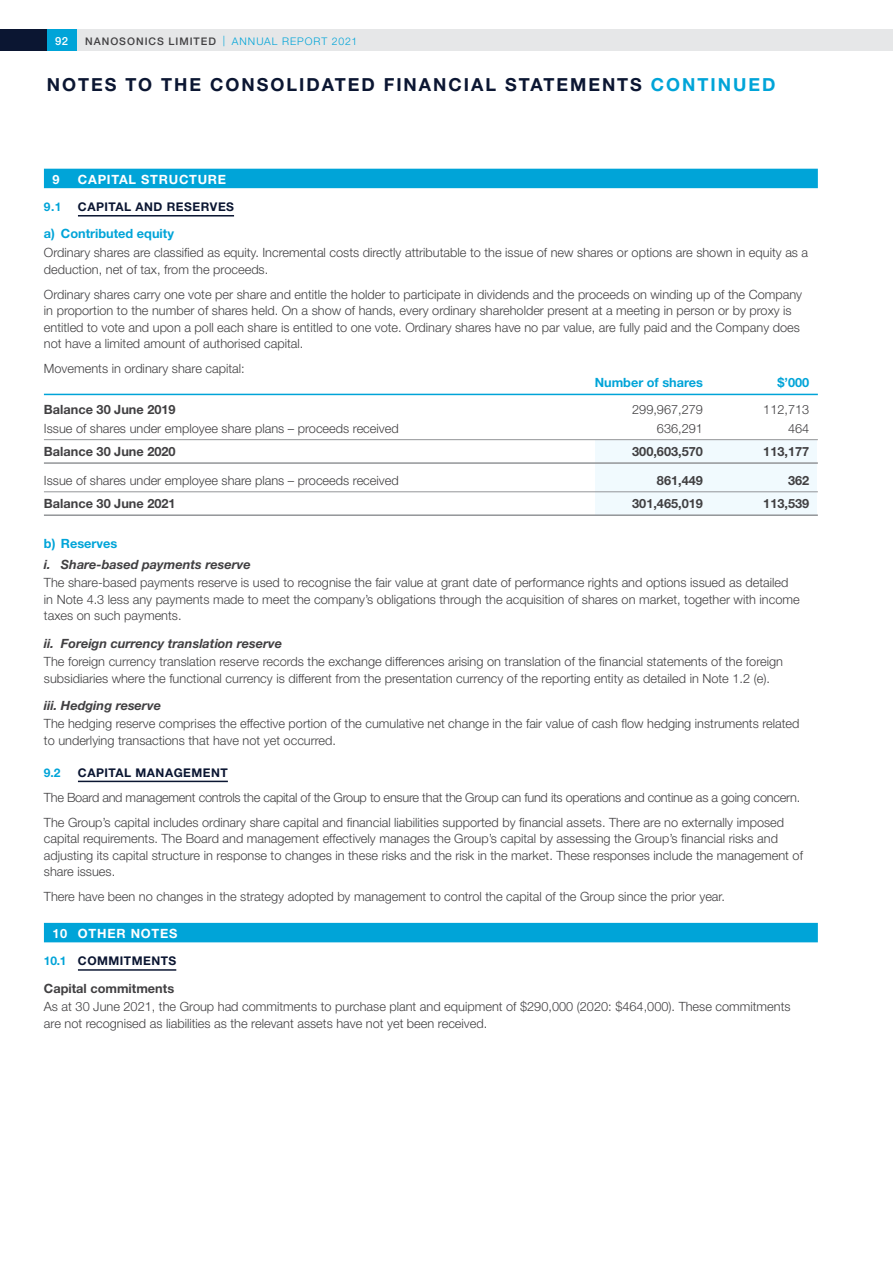
<style>
.page{position:relative;width:893px;height:1263px;background:#fff}
.page>*{position:absolute;margin:0;border:0;box-sizing:border-box;transform-origin:0 0}
.t1{font:700 18px "Helvetica Neue";letter-spacing:.11em;color:#0b1632}
.t2{font:300 12.75px/16.5px "Helvetica Neue";color:#414042}
.t3{font:300 12.75px/25px "Helvetica Neue";letter-spacing:-.02em;color:#414042}
.t4{font:700 12.75px "Helvetica Neue";color:#414042}
.t5{font:italic 700 12.75px "Helvetica Neue";color:#414042}
.t6{font:700 12.75px "Helvetica Neue";color:#00a4d8}
.t7{font:700 12.75px "Helvetica Neue";letter-spacing:.06em;color:#fff}
.t8{font:700 12px "Helvetica Neue";letter-spacing:.04em;color:#0b1632}
.t9{font:700 12px "Helvetica Neue";color:#00a4d8}
.t10{font:500 11.25px "Helvetica Neue";color:#fff}
.t11{font:500 10.5px "Helvetica Neue";letter-spacing:.095em;color:#414042}
.s1{font-weight:300;color:#00a4d8}
.s2{color:#00a4d8}
</style>
<div class="page">
<div style="left:595px;top:440px;width:221px;height:75px;background:#f1fafe"></div>
<div style="left:44px;top:169px;width:774px;height:19px;background:#00a4d8"></div>
<hr style="left:78px;top:215px;width:156px;height:1px;background:#0b1632">
<hr style="left:44px;top:394px;width:774px;height:1px;background:#00a4d8">
<hr style="left:44px;top:439px;width:774px;height:1px;background:#939598">
<hr style="left:44px;top:462px;width:774px;height:2px;background:#939598">
<hr style="left:44px;top:491px;width:774px;height:1px;background:#939598">
<hr style="left:44px;top:514px;width:774px;height:2px;background:#939598">
<hr style="left:78px;top:781px;width:150px;height:1px;background:#0b1632">
<div style="left:44px;top:923px;width:774px;height:19px;background:#00a4d8"></div>
<hr style="left:78px;top:969px;width:98px;height:2px;background:#0b1632">
<div style="left:0;top:30px;width:893px;height:21px;background:#e6e7e8"></div>
<div style="left:0;top:30px;width:47px;height:21px;background:#0b1632"></div>
<div style="left:47px;top:30px;width:30px;height:21px;background:#00a4d8"></div>
<p class="t10" style="left:55px;top:34px;width:14px">92</p>
<p class="t11" style="left:85px;top:35px;width:274px">NANOSONICS LIMITED <span class="s1">| ANNUAL REPORT 2021</span></p>
<h1 class="t1" style="left:47px;top:73px;width:730px">NOTES TO THE CONSOLIDATED FINANCIAL STATEMENTS <span class="s2">CONTINUED</span></h1>
<p class="t7" style="left:52px;top:171px;width:9px">9</p>
<p class="t7" style="left:78px;top:171px;width:150px">CAPITAL STRUCTURE</p>
<p class="t9" style="left:44px;top:200px;width:19px">9.1</p>
<p class="t8" style="left:78px;top:200px;width:158px">CAPITAL AND RESERVES</p>
<p class="t6" style="left:44px;top:226px;width:132px">a) Contributed equity</p>
<p class="t2" style="left:44px;top:244px;width:766px">Ordinary shares are classified as equity. Incremental costs directly attributable to the issue of new shares or options are shown in equity as a deduction, net of tax, from the proceeds.</p>
<p class="t2" style="left:44px;top:285px;width:760px">Ordinary shares carry one vote per share and entitle the holder to participate in dividends and the proceeds on winding up of the Company in proportion to the number of shares held. On a show of hands, every ordinary shareholder present at a meeting in person or by proxy is entitled to vote and upon a poll each share is entitled to one vote. Ordinary shares have no par value, are fully paid and the Company does not have a limited amount of authorised capital.</p>
<p class="t2" style="left:44px;top:360px;width:202px">Movements in ordinary share capital:</p>
<p class="t6" style="left:595px;top:375px;width:110px">Number of shares</p>
<p class="t6" style="left:777px;top:375px;width:33px">$’000</p>
<p class="t4" style="left:44px;top:402px;width:133px">Balance 30 June 2019</p>
<p class="t2" style="left:632px;top:401px;width:72px">299,967,279</p>
<p class="t2" style="left:763px;top:401px;width:48px">112,713</p>
<p class="t2" style="left:44px;top:420px;width:356px">Issue of shares under employee share plans – proceeds received</p>
<p class="t2" style="left:657px;top:420px;width:48px">636,291</p>
<p class="t2" style="left:788px;top:420px;width:23px">464</p>
<p class="t4" style="left:44px;top:443px;width:133px">Balance 30 June 2020</p>
<p class="t4" style="left:632px;top:443px;width:72px">300,603,570</p>
<p class="t4" style="left:763px;top:443px;width:48px">113,177</p>
<p class="t2" style="left:44px;top:472px;width:356px">Issue of shares under employee share plans – proceeds received</p>
<p class="t4" style="left:657px;top:473px;width:48px">861,449</p>
<p class="t4" style="left:788px;top:473px;width:23px">362</p>
<p class="t4" style="left:44px;top:496px;width:133px">Balance 30 June 2021</p>
<p class="t4" style="left:632px;top:496px;width:72px">301,465,019</p>
<p class="t4" style="left:763px;top:496px;width:48px">113,539</p>
<p class="t6" style="left:44px;top:535px;width:75px">b) Reserves</p>
<p class="t5" style="left:44px;top:556px;width:208px">i. Share-based payments reserve</p>
<p class="t2" style="left:44px;top:574px;width:757px">The share-based payments reserve is used to recognise the fair value at grant date of performance rights and options issued as detailed in Note 4.3 less any payments made to meet the company’s obligations through the acquisition of shares on market, together with income taxes on such payments.</p>
<p class="t5" style="left:44px;top:635px;width:240px">ii. Foreign currency translation reserve</p>
<p class="t2" style="left:44px;top:653px;width:741px">The foreign currency translation reserve records the exchange differences arising on translation of the financial statements of the foreign subsidiaries where the functional currency is different from the presentation currency of the reporting entity as detailed in Note 1.2 (e).</p>
<p class="t5" style="left:44px;top:697px;width:119px">iii. Hedging reserve</p>
<p class="t2" style="left:44px;top:715px;width:757px">The hedging reserve comprises the effective portion of the cumulative net change in the fair value of cash flow hedging instruments related to underlying transactions that have not yet occurred.</p>
<p class="t9" style="left:44px;top:765px;width:18px">9.2</p>
<p class="t8" style="left:78px;top:765px;width:151px">CAPITAL MANAGEMENT</p>
<p class="t3" style="left:44px;top:784px;width:758px">The Board and management controls the capital of the Group to ensure that the Group can fund its operations and continue as a going concern.<br>The Group’s capital includes ordinary share capital and financial liabilities supported by financial assets. There are no externally imposed</p>
<p class="t2" style="left:44px;top:830px;width:761px">capital requirements. The Board and management effectively manages the Group’s capital by assessing the Group’s financial risks and adjusting its capital structure in response to changes in these risks and the risk in the market. These responses include the management of share issues.</p>
<p class="t2" style="left:44px;top:888px;width:682px">There have been no changes in the strategy adopted by management to control the capital of the Group since the prior year.</p>
<p class="t7" style="left:52px;top:925px;width:127px">10 OTHER NOTES</p>
<p class="t8" style="left:44px;top:954px;width:134px"><span class="s2">10.1</span> COMMITMENTS</p>
<p class="t4" style="left:44px;top:980px;width:132px">Capital commitments</p>
<p class="t2" style="left:44px;top:998px;width:748px">As at 30 June 2021, the Group had commitments to purchase plant and equipment of $290,000 (2020: $464,000). These commitments are not recognised as liabilities as the relevant assets have not yet been received.</p>
</div>
